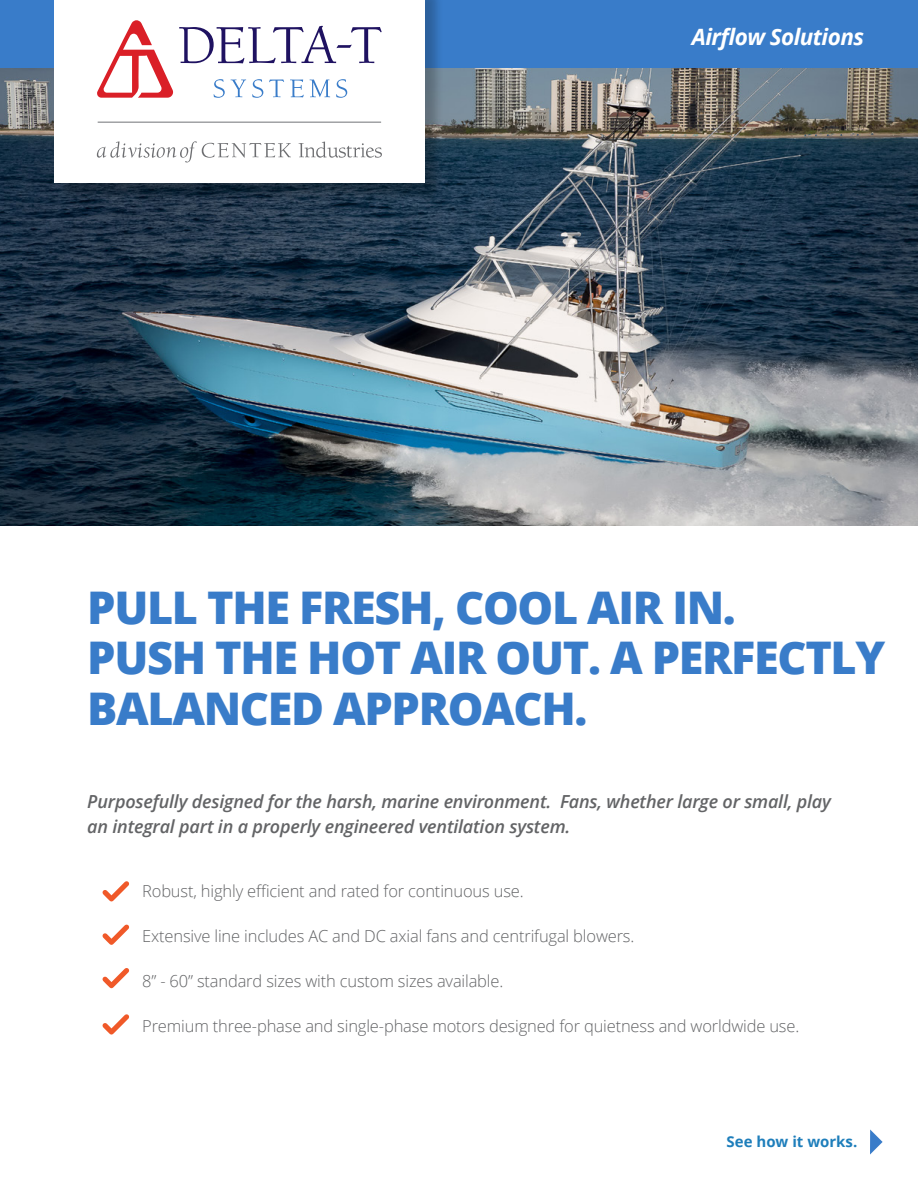
<style>
.page{position:relative;width:918px;height:1188px;background:#fff}
.page>*{position:absolute;margin:0;border:0;box-sizing:border-box;transform-origin:0 0}
.t1{font:800 45px/51px "Open Sans";letter-spacing:-.03em;color:#397cc9}
.t2{font:italic 700 22.5px "Open Sans";letter-spacing:-.025em;color:#fff}
.t3{font:italic 600 18px/25.5px "Open Sans";letter-spacing:-.01em;color:#636466}
.t4{font:300 16.5px "Open Sans";letter-spacing:-.01em;color:#636466}
.t5{font:700 15px "Open Sans";color:#1e7ebb}
</style>
<div class="page">
<img style="left:0;top:68px;width:918px;height:458px">
<div style="left:0;top:0;width:918px;height:68px;background:#397cc9"></div>
<div style="left:56px;top:0;width:388px;height:201px;background:#000;opacity:.22"></div>
<div style="left:54px;top:0;width:371px;height:182px;background:#fff"></div>
<svg style="left:870px;top:1130px;width:13px;height:25px"></svg>
<svg style="left:179px;top:26px;width:203px;height:37px"></svg>
<svg style="left:214px;top:79px;width:11px;height:19px"></svg>
<svg style="left:231px;top:79px;width:15px;height:18px"></svg>
<svg style="left:252px;top:79px;width:11px;height:19px"></svg>
<svg style="left:269px;top:79px;width:15px;height:18px"></svg>
<svg style="left:290px;top:80px;width:14px;height:17px"></svg>
<svg style="left:310px;top:80px;width:20px;height:17px"></svg>
<svg style="left:336px;top:79px;width:11px;height:19px"></svg>
<svg style="left:97px;top:20px;width:76px;height:78px"></svg>
<svg style="left:97px;top:141px;width:194px;height:21px"></svg>
<svg style="left:299px;top:142px;width:83px;height:16px"></svg>
<hr style="left:98px;top:122px;width:283px;height:1px;background:#939598">
<svg style="left:102px;top:881px;width:27px;height:21px"></svg>
<svg style="left:102px;top:924px;width:27px;height:21px"></svg>
<svg style="left:102px;top:1014px;width:27px;height:21px"></svg>
<svg style="left:102px;top:968px;width:27px;height:21px"></svg>
<h2 class="t2" style="left:692px;top:21px;width:174px">Airflow Solutions</h2>
<h1 class="t1" style="left:87px;top:579px;width:800px">PULL THE FRESH, COOL AIR IN.<br>PUSH THE HOT AIR OUT. A PERFECTLY<br>BALANCED APPROACH.</h1>
<p class="t3" style="left:87px;top:788px;width:745px">Purposefully designed for the harsh, marine environment. Fans, whether large or small, play an integral part in a properly engineered ventilation system.</p>
<p class="t4" style="left:142px;top:880px;width:383px">Robust, highly efficient and rated for continuous use.</p>
<p class="t4" style="left:142px;top:925px;width:494px">Extensive line includes AC and DC axial fans and centrifugal blowers.</p>
<p class="t4" style="left:142px;top:970px;width:363px">8” - 60” standard sizes with custom sizes available.</p>
<p class="t4" style="left:142px;top:1015px;width:659px">Premium three-phase and single-phase motors designed for quietness and worldwide use.</p>
<p class="t5" style="left:727px;top:1131px;width:132px">See how it works.</p>
</div>
